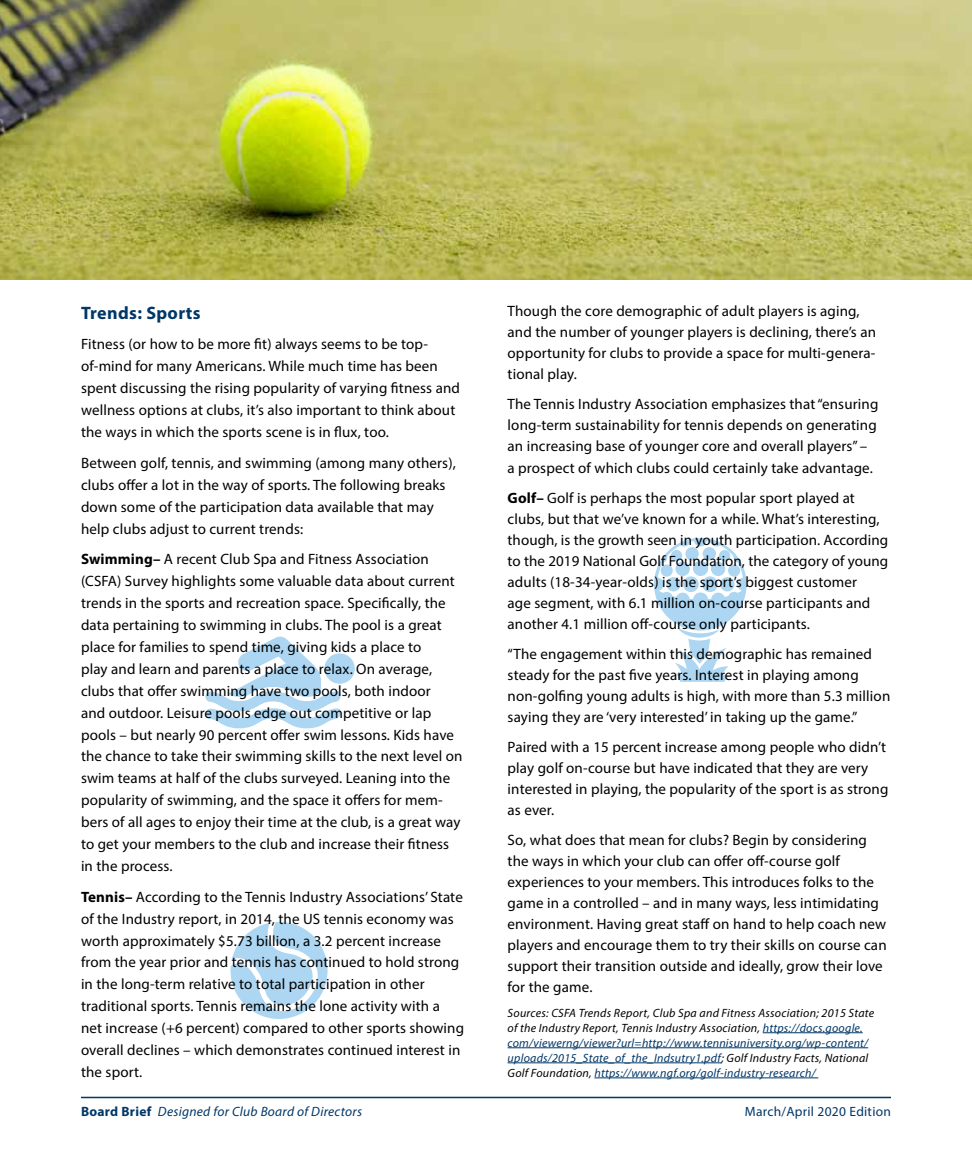
<style>
.page{position:relative;width:972px;height:1168px;background:#fff}
.page>*{position:absolute;margin:0;border:0;box-sizing:border-box;transform-origin:0 0}
.t1{font:700 18px "Myriad Pro";letter-spacing:.02em;color:#003768}
.t2{font:15px/21.9px "Myriad Pro";letter-spacing:.01em;color:#000}
.t3{font:italic 13.5px "Myriad Pro";letter-spacing:.02em;color:#003768}
.t4{font:13.5px "Myriad Pro";letter-spacing:.02em;color:#003768}
.t5{font:italic 12px/15px "Myriad Pro";letter-spacing:.02em;color:#003768}
.s1{font-weight:700}
.s2{color:#000}
.s3{font-weight:700;font-style:normal}
</style>
<div class="page">
<hr style="left:81px;top:1096px;width:810px;height:2px;background:#003768">
<svg style="left:205px;top:636px;width:150px;height:92px"></svg>
<svg style="left:230px;top:922px;width:98px;height:97px"></svg>
<svg style="left:654px;top:538px;width:93px;height:144px"></svg>
<div style="left:711px;top:562px;width:14px;height:14px;background:#acd6f2;border-radius:50%"></div>
<div style="left:676px;top:562px;width:14px;height:14px;background:#acd6f2;border-radius:50%"></div>
<hr style="left:763px;top:1032px;width:100px;height:1px;background:#003768">
<hr style="left:508px;top:1047px;width:360px;height:1px;background:#003768">
<hr style="left:508px;top:1062px;width:213px;height:1px;background:#003768">
<hr style="left:594px;top:1077px;width:224px;height:1px;background:#003768">
<img style="left:0;top:0;width:972px;height:279px">
<p class="t1" style="left:81px;top:301px;width:121px">Trends: Sports</p>
<p class="t2" style="left:81px;top:333px;width:381px">Fitness (or how to be more fit) always seems to be top&shy;of-mind for many Americans. While much time has been spent discussing the rising popularity of varying fitness and wellness options at clubs, it’s also important to think about the ways in which the sports scene is in flux, too.</p>
<p class="t2" style="left:81px;top:452px;width:376px">Between golf, tennis, and swimming (among many others), clubs offer a lot in the way of sports. The following breaks down some of the participation data available that may help clubs adjust to current trends:</p>
<p class="t2" style="left:81px;top:548px;width:383px"><span class="s1">Swimming–</span> A recent Club Spa and Fitness Association (CSFA) Survey highlights some valuable data about current trends in the sports and recreation space. Specifically, the data pertaining to swimming in clubs. The pool is a great place for families to spend time, giving kids a place to<br>play and learn and parents a place to relax. On average, clubs that offer swimming have two pools, both indoor<br>and outdoor. Leisure pools edge out competitive or lap pools – but nearly 90 percent offer swim lessons. Kids have the chance to take their swimming skills to the next level on swim teams at half of the clubs surveyed. Leaning into the popularity of swimming, and the space it offers for mem&shy;bers of all ages to enjoy their time at the club, is a great way to get your members to the club and increase their fitness in the process.</p>
<p class="t2" style="left:81px;top:885px;width:385px"><span class="s1">Tennis–</span> According to the Tennis Industry Associations’ State of the Industry report, in 2014, the US tennis economy was worth approximately $5.73 billion, a 3.2 percent increase from the year prior and tennis has continued to hold strong in the long-term relative to total participation in other traditional sports. Tennis remains the lone activity with a net increase (+6 percent) compared to other sports showing overall declines – which demonstrates continued interest in the sport.</p>
<p class="t2" style="left:508px;top:300px;width:370px;line-height:21px">Though the core demographic of adult players is aging, and the number of younger players is declining, there’s an opportunity for clubs to provide a space for multi-genera&shy;tional play.</p>
<p class="t2" style="left:508px;top:394px;width:372px;line-height:21px">The Tennis Industry Association emphasizes that “ensuring long-term sustainability for tennis depends on generating an increasing base of younger core and overall players” – a prospect of which clubs could certainly take advantage.</p>
<p class="t2" style="left:508px;top:487px;width:382px;line-height:21px"><span class="s1">Golf–</span> Golf is perhaps the most popular sport played at clubs, but that we’ve known for a while. What’s interesting, though, is the growth seen in youth participation. According to the 2019 National Golf Foundation, the category of young adults (18-34-year-olds) is the sport’s biggest customer<br>age segment, with 6.1 million on-course participants and another 4.1 million off-course only participants.</p>
<p class="t2" style="left:508px;top:643px;width:384px;line-height:21px">“The engagement within this demographic has remained steady for the past five years. Interest in playing among non-golfing young adults is high, with more than 5.3 million saying they are ‘very interested’ in taking up the game.”</p>
<p class="t2" style="left:508px;top:736px;width:382px;line-height:21px">Paired with a 15 percent increase among people who didn’t play golf on-course but have indicated that they are very interested in playing, the popularity of the sport is as strong as ever.</p>
<p class="t2" style="left:508px;top:829px;width:381px;line-height:21px">So, what does that mean for clubs? Begin by considering the ways in which your club can offer off-course golf experiences to your members. This introduces folks to the game in a controlled – and in many ways, less intimidating environment. Having great staff on hand to help coach new players and encourage them to try their skills on course can support their transition outside and ideally, grow their love for the game.</p>
<p class="t5" style="left:508px;top:1005px;width:368px"><span class="s2">Sources: CSFA Trends Report, Club Spa and Fitness Association; 2015 State of the Industry Report, Tennis Industry Association,</span> https://docs.google. com/viewerng/viewer?url=http://www.tennisuniversity.org/wp-content/ uploads/2015_State_of_the_Indsutry1.pdf<span class="s2">; Golf Industry Facts, National Golf Foundation,</span> https://www.ngf.org/golf-industry-research/</p>
<p class="t3" style="left:81px;top:1103px;width:283px"><span class="s3">Board Brief</span> Designed for Club Board of Directors</p>
<p class="t4" style="left:745px;top:1103px;width:148px">March/April 2020 Edition</p>
</div>
